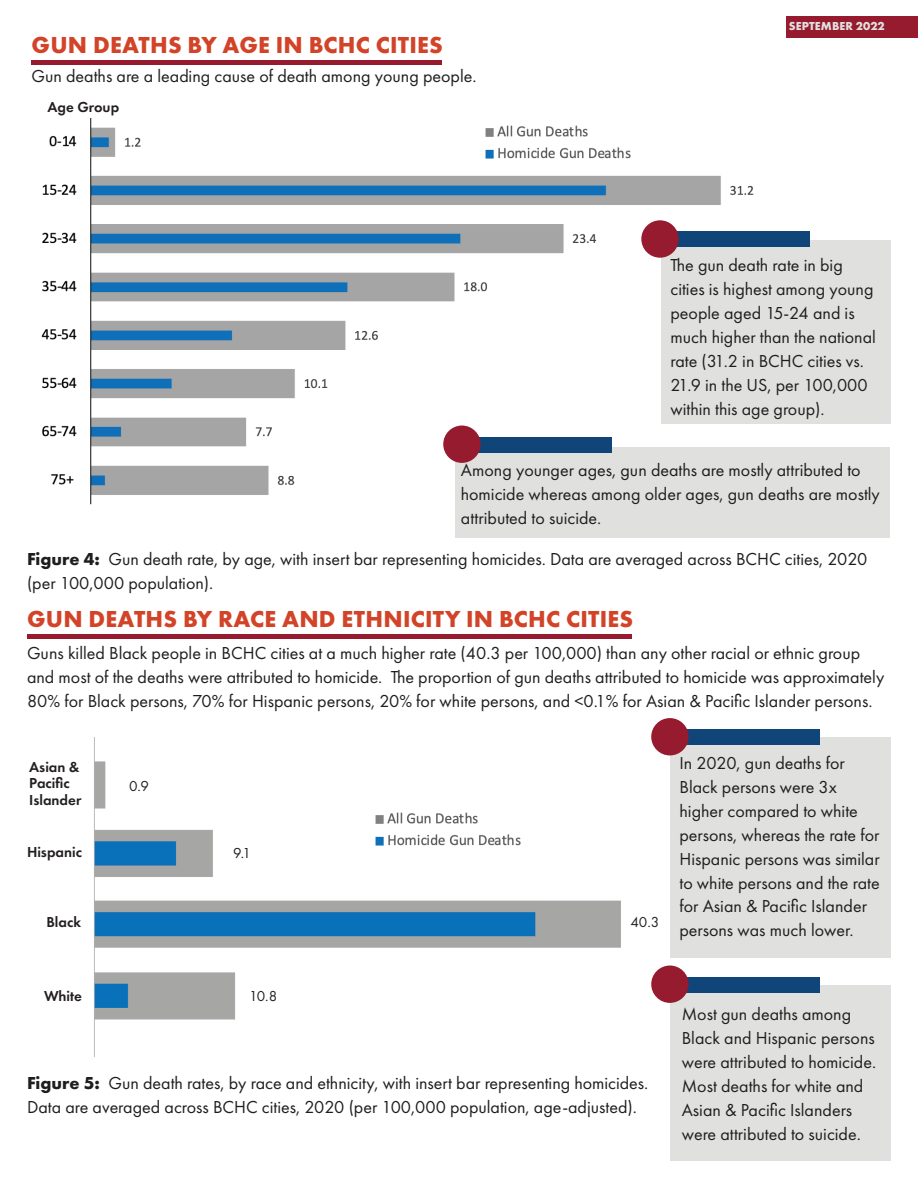
<style>
.page{position:relative;width:918px;height:1188px;background:#fff}
.page>*{position:absolute;margin:0;border:0;box-sizing:border-box;transform-origin:0 0}
.t1{font:700 24px "Futura PT";letter-spacing:.01em;color:#d24328}
.t2{font:18px/24px "Futura PT";color:#201d1e}
.t3{font:600 15px/16.5px "Futura PT";color:#231f20}
.t4{font:15px "Futura PT";color:#231f20}
.t5{font:700 12px "Futura PT";letter-spacing:.01em;color:#e0e1df}
.s1{font-weight:700}
</style>
<div class="page">
<img style="left:94px;top:737px;width:527px;height:320px">
<img style="left:41px;top:118px;width:725px;height:392px">
<div style="left:786px;top:16px;width:132px;height:22px;background:#971b2f"></div>
<hr style="left:32px;top:60px;width:410px;height:4px;background:#971b2f">
<div style="left:662px;top:240px;width:229px;height:183px;background:#e0e1df"></div>
<div style="left:648px;top:232px;width:162px;height:15px;background:#0f4579"></div>
<hr style="left:27px;top:634px;width:605px;height:4px;background:#971b2f">
<div style="left:641px;top:220px;width:38px;height:38px;background:#971b2f;border-radius:50%"></div>
<div style="left:456px;top:447px;width:434px;height:91px;background:#e0e1df"></div>
<div style="left:450px;top:437px;width:162px;height:16px;background:#0f4579"></div>
<div style="left:443px;top:426px;width:38px;height:37px;background:#971b2f;border-radius:50%"></div>
<div style="left:670px;top:738px;width:221px;height:220px;background:#e0e1df"></div>
<div style="left:658px;top:729px;width:162px;height:16px;background:#0f4579"></div>
<div style="left:651px;top:718px;width:38px;height:37px;background:#971b2f;border-radius:50%"></div>
<div style="left:670px;top:986px;width:221px;height:175px;background:#e0e1df"></div>
<div style="left:658px;top:977px;width:162px;height:16px;background:#0f4579"></div>
<div style="left:651px;top:966px;width:38px;height:37px;background:#971b2f;border-radius:50%"></div>
<img style="left:477px;top:118px;width:167px;height:55px">
<img style="left:367px;top:806px;width:166px;height:55px">
<h1 class="t1" style="left:32px;top:30px;width:413px">GUN DEATHS BY AGE IN BCHC CITIES</h1>
<p class="t2" style="left:32px;top:64px;width:447px">Gun deaths are a leading cause of death among young people.</p>
<p class="t3" style="left:48px;top:99px;width:73px">Age Group</p>
<p class="t5" style="left:789px;top:19px;width:98px">SEPTEMBER 2022</p>
<p class="t2" style="left:670px;top:253px;width:207px">The gun death rate in big cities is highest among young people aged 15-24 and is much higher than the national rate (31.2 in BCHC cities vs.<br>21.9 in the US, per 100,000 within this age group).</p>
<p class="t2" style="left:461px;top:458px;width:420px">Among younger ages, gun deaths are mostly attributed to homicide whereas among older ages, gun deaths are mostly attributed to suicide.</p>
<p class="t2" style="left:27px;top:547px;width:842px"><span class="s1">Figure 4:</span> Gun death rate, by age, with insert bar representing homicides. Data are averaged across BCHC cities, 2020 (per 100,000 population).</p>
<h1 class="t1" style="left:27px;top:603px;width:608px">GUN DEATHS BY RACE AND ETHNICITY IN BCHC CITIES</h1>
<p class="t2" style="left:27px;top:641px;width:859px">Guns killed Black people in BCHC cities at a much higher rate (40.3 per 100,000) than any other racial or ethnic group and most of the deaths were attributed to homicide. The proportion of gun deaths attributed to homicide was approximately<br>80% for Black persons, 70% for Hispanic persons, 20% for white persons, and &lt;0.1% for Asian &amp; Pacific Islander persons.</p>
<p class="t3" style="left:29px;top:759px;width:54px">Asian &amp;<br>Pacific<br>Islander</p>
<p class="t4" style="left:129px;top:777px;width:21px">0.9</p>
<p class="t3" style="left:27px;top:844px;width:56px">Hispanic</p>
<p class="t4" style="left:233px;top:844px;width:19px">9.1</p>
<p class="t3" style="left:46px;top:914px;width:36px">Black</p>
<p class="t4" style="left:630px;top:913px;width:30px">40.3</p>
<p class="t3" style="left:44px;top:987px;width:39px">White</p>
<p class="t4" style="left:249px;top:987px;width:30px">10.8</p>
<p class="t2" style="left:27px;top:1071px;width:623px"><span class="s1">Figure 5:</span> Gun death rates, by race and ethnicity, with insert bar representing homicides.<br>Data are averaged across BCHC cities, 2020 (per 100,000 population, age-adjusted).</p>
<p class="t2" style="left:680px;top:750px;width:202px">In 2020, gun deaths for<br>Black persons were 3x higher compared to white persons, whereas the rate for<br>Hispanic persons was similar to white persons and the rate for Asian &amp; Pacific Islander persons was much lower.</p>
<p class="t2" style="left:682px;top:1002px;width:196px">Most gun deaths among<br>Black and Hispanic persons were attributed to homicide.<br>Most deaths for white and<br>Asian &amp; Pacific Islanders were attributed to suicide.</p>
</div>
